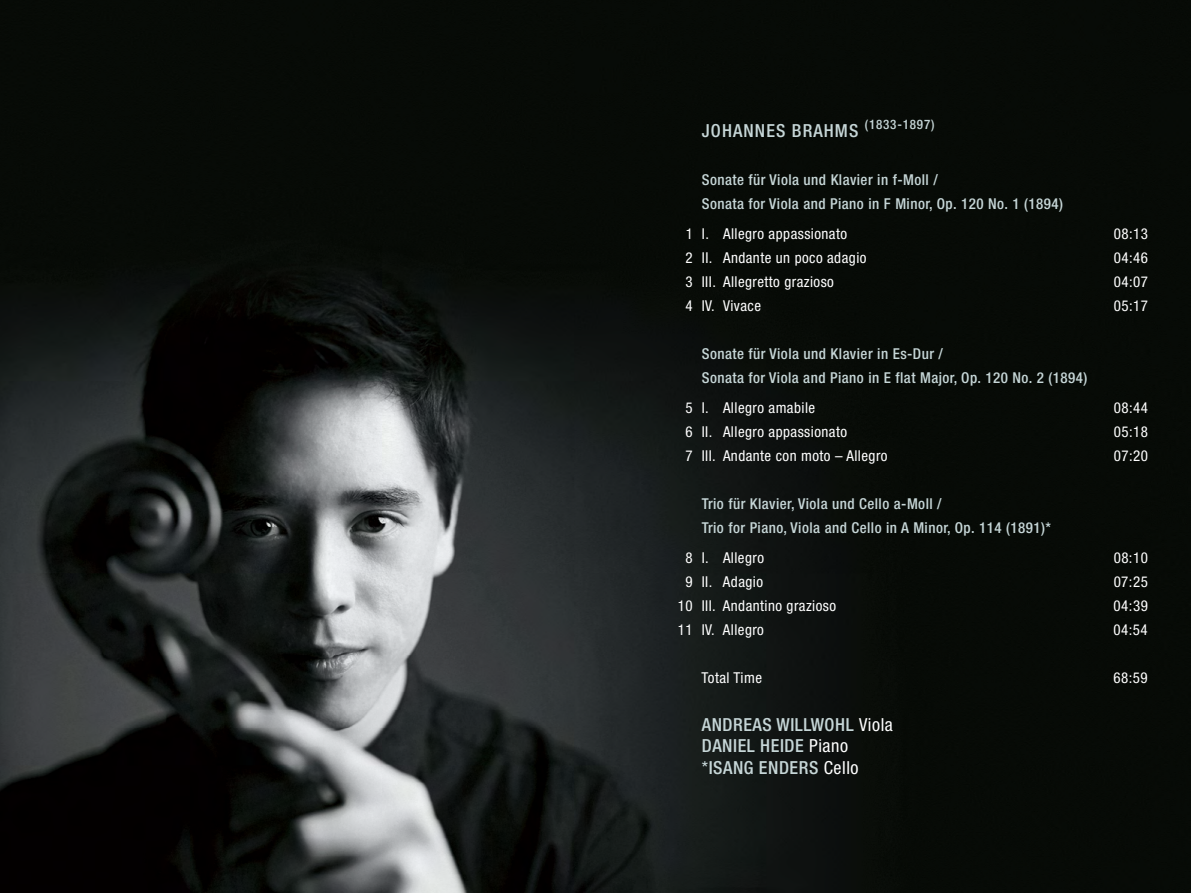
<style>
.page{position:relative;width:1191px;height:893px;background:#fff}
.page>*{position:absolute;margin:0;border:0;box-sizing:border-box;transform-origin:0 0}
.t1{font:500 condensed 18px/21.6px "Helvetica Neue";letter-spacing:.03em;color:#c6d6d7}
.t2{font:500 condensed 18px "Helvetica Neue";letter-spacing:.06em;color:#c6d6d7}
.t3{font:condensed 15px "Helvetica Neue";letter-spacing:.03em;color:#fff}
.t4{font:500 condensed 15px/24px "Helvetica Neue";letter-spacing:.03em;color:#c6d6d7}
.s1{font-weight:400;color:#fff}
.s2{font-weight:400}
</style>
<div class="page">
<img style="left:0;top:0;width:1191px;height:893px">
<p class="t2" style="left:702px;top:120px;width:234px">JOHANNES BRAHMS <sup>(1833-1897)</sup></p>
<p class="t4" style="left:702px;top:167px;width:363px">Sonate für Viola und Klavier in f-Moll /<br>Sonata for Viola and Piano in F Minor, Op. 120 No. 1 (1894)</p>
<p class="t3" style="left:685px;top:225px;width:163px">1 I. Allegro appassionato</p>
<p class="t3" style="left:1113px;top:225px;width:36px">08:13</p>
<p class="t3" style="left:685px;top:249px;width:182px">2 II. Andante un poco adagio</p>
<p class="t3" style="left:1113px;top:249px;width:36px">04:46</p>
<p class="t3" style="left:685px;top:273px;width:150px">3 III. Allegretto grazioso</p>
<p class="t3" style="left:1113px;top:273px;width:36px">04:07</p>
<p class="t3" style="left:685px;top:297px;width:77px">4 IV. Vivace</p>
<p class="t3" style="left:1113px;top:297px;width:36px">05:17</p>
<p class="t4" style="left:702px;top:341px;width:387px">Sonate für Viola und Klavier in Es-Dur /<br>Sonata for Viola and Piano in E flat Major, Op. 120 No. 2 (1894)</p>
<p class="t3" style="left:685px;top:399px;width:131px">5 I. Allegro amabile</p>
<p class="t3" style="left:1113px;top:399px;width:36px">08:44</p>
<p class="t3" style="left:685px;top:423px;width:163px">6 II. Allegro appassionato</p>
<p class="t3" style="left:1113px;top:423px;width:36px">05:18</p>
<p class="t3" style="left:685px;top:447px;width:203px">7 III. Andante con moto – Allegro</p>
<p class="t3" style="left:1113px;top:447px;width:36px">07:20</p>
<p class="t4" style="left:701px;top:491px;width:351px">Trio für Klavier, Viola und Cello a-Moll /<br>Trio for Piano, Viola and Cello in A Minor, Op. 114 (1891)*</p>
<p class="t3" style="left:685px;top:549px;width:80px">8 I. Allegro</p>
<p class="t3" style="left:1113px;top:549px;width:36px">08:10</p>
<p class="t3" style="left:685px;top:573px;width:79px">9 II. Adagio</p>
<p class="t3" style="left:1113px;top:573px;width:36px">07:25</p>
<p class="t3" style="left:678px;top:597px;width:160px">10 III. Andantino grazioso</p>
<p class="t3" style="left:1113px;top:597px;width:36px">04:39</p>
<p class="t3" style="left:678px;top:621px;width:88px">11 IV. Allegro</p>
<p class="t3" style="left:1113px;top:621px;width:36px">04:54</p>
<p class="t3" style="left:701px;top:669px;width:62px">Total Time</p>
<p class="t3" style="left:1113px;top:669px;width:36px">68:59</p>
<p class="t1" style="left:702px;top:713px;width:192px">ANDREAS WILLWOHL <span class="s1">Viola<br></span>DANIEL HEIDE <span class="s1">Piano </span><span class="s2">*</span>ISANG ENDERS <span class="s1">Cello</span></p>
</div>
